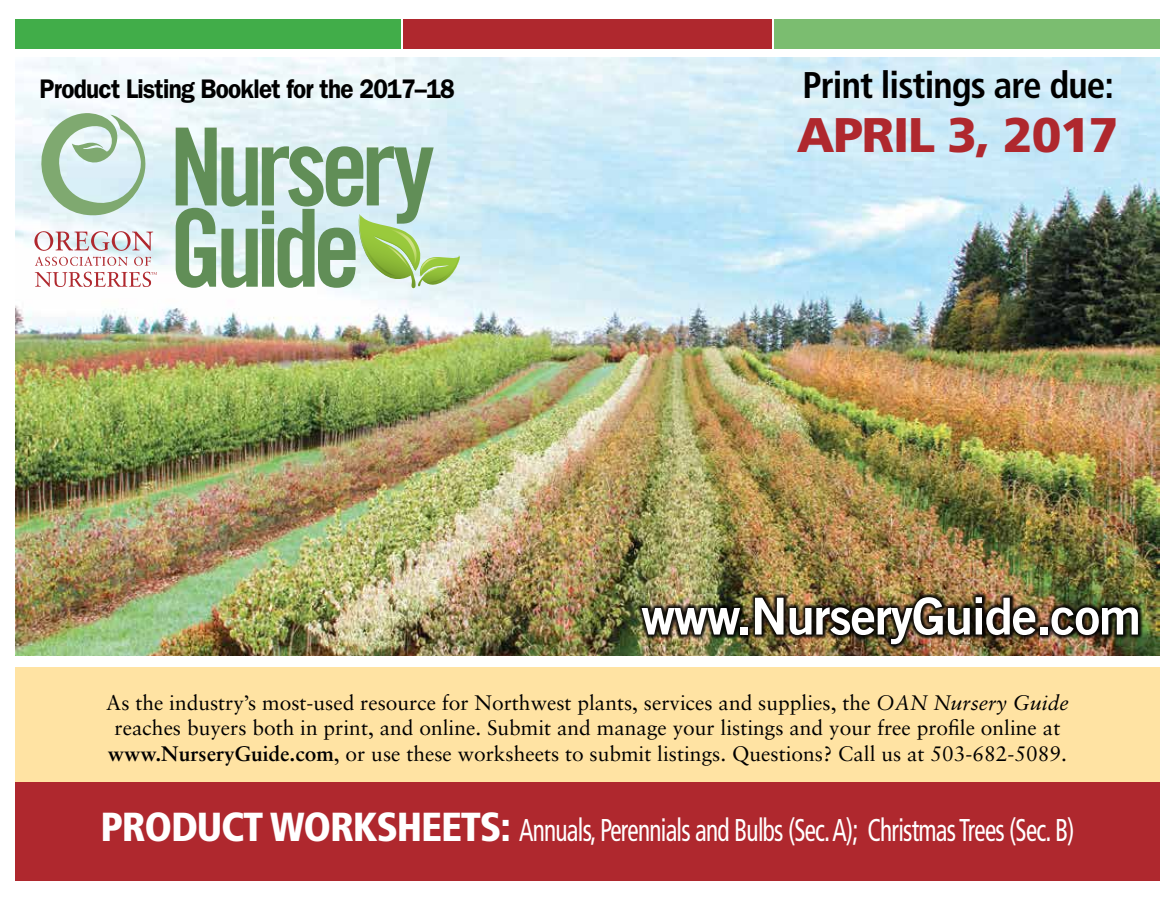
<style>
.page{position:relative;width:1175px;height:905px;background:#fff}
.page>*{position:absolute;margin:0;border:0;box-sizing:border-box;transform-origin:0 0}
.t1{font:51px "Trade Gothic Bold Two";letter-spacing:-.025em;color:#fff}
.t2{font:900 48.6px "Frutiger";letter-spacing:-.025em;color:#af282e}
.t3{font:700 condensed 37.2px "Frutiger";letter-spacing:-.025em;color:#000}
.t4{font:condensed 31.5px "Frutiger";letter-spacing:-.03em;color:#fff;scale:.8 1}
.t5{font:600 27px "Franklin Gothic";letter-spacing:-.03em;color:#000;scale:.9 1}
.t6{font:21px/25.2px "Sabon";color:#000;text-align:center}
.s1{font-style:italic}
.s2{font-weight:700}
.s3{font-weight:900;font-size:40.5px}
</style>
<div class="page">
<div style="left:15px;top:667px;width:1144px;height:142px;background:#ffe3a3"></div>
<div style="left:15px;top:19px;width:386px;height:30px;background:#41ad49"></div>
<div style="left:403px;top:19px;width:369px;height:30px;background:#af282e"></div>
<div style="left:774px;top:19px;width:385px;height:30px;background:#7bbd70"></div>
<img style="left:15px;top:58px;width:1144px;height:597px">
<div style="left:15px;top:782px;width:1144px;height:99px;background:#af282e"></div>
<svg style="left:40px;top:113px;width:111px;height:105px;background:#c0d9ca"></svg>
<svg style="left:176px;top:128px;width:284px;height:161px;background:#a9c7ac"></svg>
<svg style="left:34px;top:231px;width:123px;height:56px"></svg>
<div style="left:637px;top:592px;width:506px;height:58px;background:#000;opacity:.9"></div>
<p class="t5" style="left:40px;top:72px;width:463px">Product Listing Booklet for the 2017–18</p>
<h3 class="t3" style="left:802px;top:63px;width:313px">Print listings are due:</h3>
<h2 class="t2" style="left:796px;top:106px;width:323px">APRIL 3, 2017</h2>
<h1 class="t1" style="left:641px;top:584px;width:501px">www.NurseryGuide.com</h1>
<p class="t6" style="left:106px;top:690px;width:964px">As the industry’s most-used resource for Northwest plants, services and supplies, the <span class="s1">OAN Nursery Guide </span>reaches buyers both in print, and online. Submit and manage your listings and your free profile online at <span class="s2">www.NurseryGuide.com</span>, or use these worksheets to submit listings. Questions? Call us at 503-682-5089.</p>
<h3 class="t4" style="left:100px;top:811px;width:1218px"><span class="s3">PRODUCT WORKSHEETS:</span> Annuals, Perennials and Bulbs (Sec. A); Christmas Trees (Sec. B)</h3>
</div>
